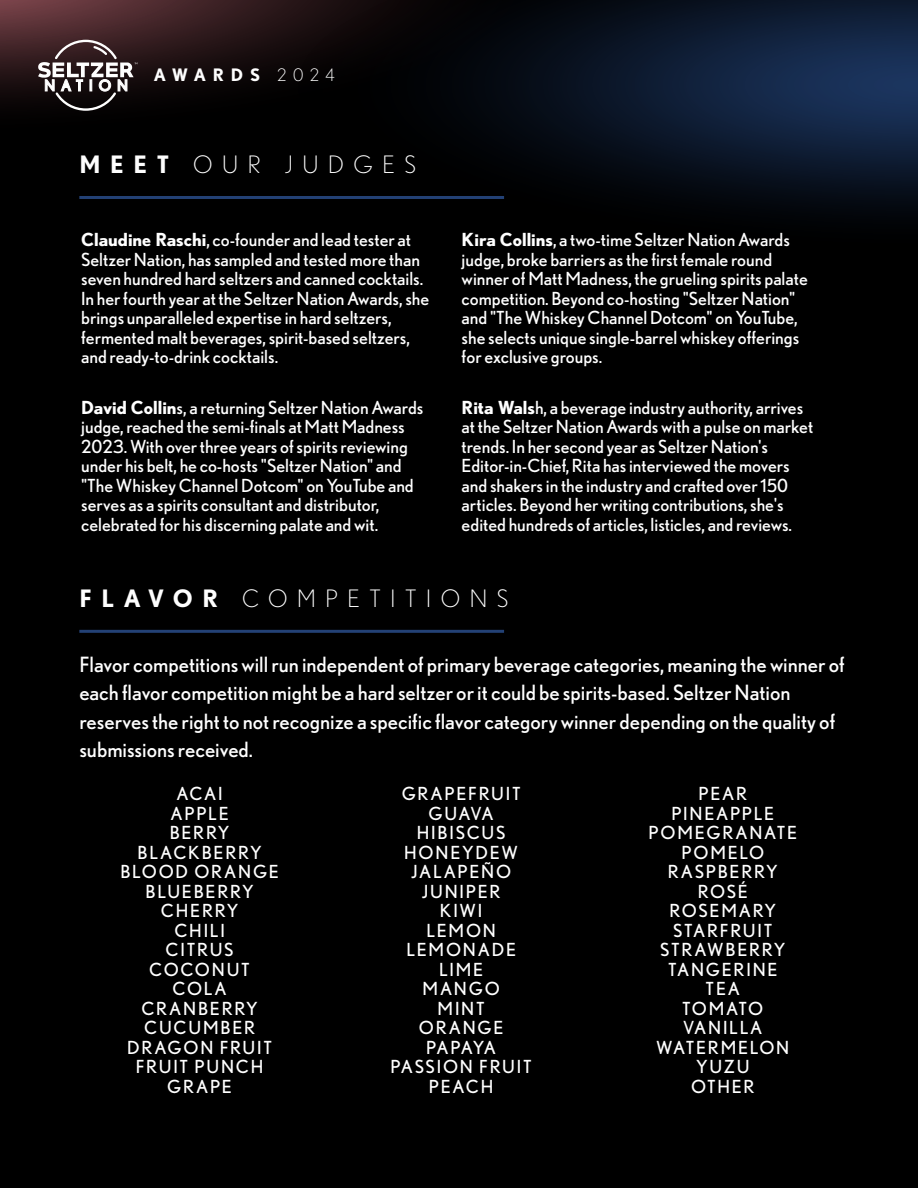
<style>
.page{position:relative;width:918px;height:1188px;background:#000}
.page>*{position:absolute;margin:0;border:0;box-sizing:border-box;transform-origin:0 0}
.t1{font:300 24px "Nobel";letter-spacing:.4em;color:#fefefe}
.t2{font:21px/28.5px "Nobel";color:#fff}
.t3{font:18px/19.5px "Nobel";color:#fff}
.t4{font:18px/19.5px "Nobel";letter-spacing:.1em;color:#fff;text-align:center}
.t5{font:700 17.25px "Nobel";letter-spacing:.39em;color:#fefefe}
.s1{font-weight:300}
.s2{font-weight:700}
</style>
<div class="page">
<svg style="left:0;top:0;width:297px;height:104px"></svg>
<svg style="left:297px;top:0;width:621px;height:216px"></svg>
<svg style="left:38px;top:40px;width:100px;height:71px"></svg>
<hr style="left:79px;top:630px;width:425px;height:3px;background:#234175">
<hr style="left:79px;top:196px;width:425px;height:3px;background:#234175">
<p class="t5" style="left:154px;top:64px;width:182px">AWARDS <span class="s1">2024</span></p>
<h1 class="t1" style="left:79px;top:151px;width:338px"><span class="s2">MEET</span> OUR JUDGES</h1>
<p class="t3" style="left:81px;top:230px;width:350px"><span class="s2">Claudine Raschi</span>, co-founder and lead tester at Seltzer Nation, has sampled and tested more than seven hundred hard seltzers and canned cocktails.<br>In her fourth year at the Seltzer Nation Awards, she brings unparalleled expertise in hard seltzers, fermented malt beverages, spirit-based seltzers, and ready-to-drink cocktails.</p>
<p class="t3" style="left:462px;top:230px;width:348px"><span class="s2">Kira Collins</span>, a two-time Seltzer Nation Awards judge, broke barriers as the first female round winner of Matt Madness, the grueling spirits palate competition. Beyond co-hosting "Seltzer Nation" and "The Whiskey Channel Dotcom" on YouTube, she selects unique single-barrel whiskey offerings for exclusive groups.</p>
<p class="t3" style="left:81px;top:397px;width:344px"><span class="s2">David Collin</span>s, a returning Seltzer Nation Awards judge, reached the semi-finals at Matt Madness 2023. With over three years of spirits reviewing under his belt, he co-hosts "Seltzer Nation" and "The Whiskey Channel Dotcom" on YouTube and serves as a spirits consultant and distributor, celebrated for his discerning palate and wit.</p>
<p class="t3" style="left:462px;top:397px;width:353px"><span class="s2">Rita Wals</span>h, a beverage industry authority, arrives at the Seltzer Nation Awards with a pulse on market trends. In her second year as Seltzer Nation's Editor-in-Chief, Rita has interviewed the movers and shakers in the industry and crafted over 150 articles. Beyond her writing contributions, she's edited hundreds of articles, listicles, and reviews.</p>
<h1 class="t1" style="left:79px;top:585px;width:431px"><span class="s2">FLAVOR</span> COMPETITIONS</h1>
<p class="t2" style="left:79px;top:650px;width:767px">Flavor competitions will run independent of primary beverage categories, meaning the winner of each flavor competition might be a hard seltzer or it could be spirits-based. Seltzer Nation reserves the right to not recognize a specific flavor category winner depending on the quality of submissions received.</p>
<p class="t4" style="left:120px;top:784px;width:160px">ACAI<br>APPLE<br>BERRY<br>BLACKBERRY<br>BLOOD ORANGE<br>BLUEBERRY<br>CHERRY<br>CHILI<br>CITRUS<br>COCONUT<br>COLA<br>CRANBERRY<br>CUCUMBER<br>DRAGON FRUIT<br>FRUIT PUNCH<br>GRAPE</p>
<p class="t4" style="left:391px;top:784px;width:143px">GRAPEFRUIT<br>GUAVA<br>HIBISCUS<br>HONEYDEW<br>JALAPEÑO<br>JUNIPER<br>KIWI<br>LEMON<br>LEMONADE<br>LIME<br>MANGO<br>MINT<br>ORANGE<br>PAPAYA<br>PASSION FRUIT<br>PEACH</p>
<p class="t4" style="left:648px;top:784px;width:150px">PEAR<br>PINEAPPLE<br>POMEGRANATE<br>POMELO<br>RASPBERRY<br>ROSÉ<br>ROSEMARY<br>STARFRUIT<br>STRAWBERRY<br>TANGERINE<br>TEA<br>TOMATO<br>VANILLA<br>WATERMELON<br>YUZU<br>OTHER</p>
</div>
